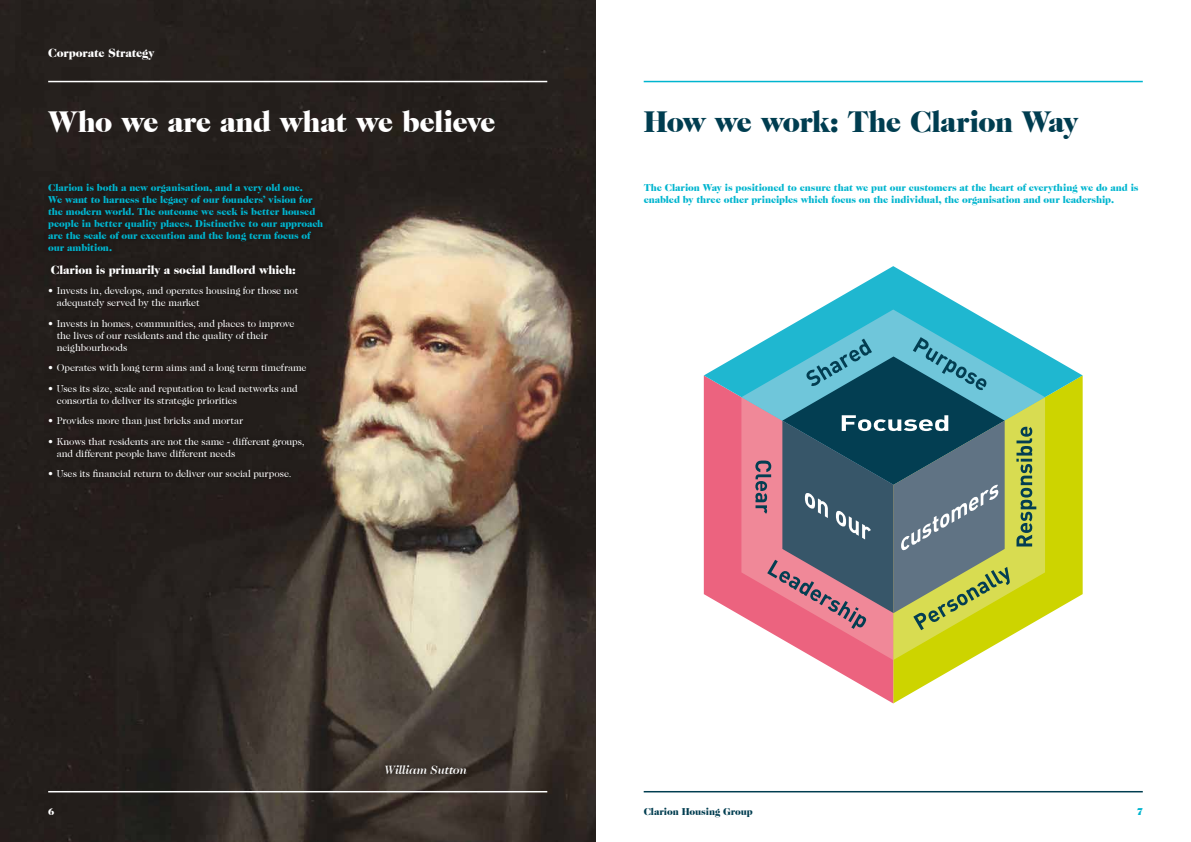
<style>
.page{position:relative;width:1191px;height:842px;background:#fff}
.page>*{position:absolute;margin:0;border:0;box-sizing:border-box;transform-origin:0 0}
.t1{font:900 30px "Caslon 224 Std";letter-spacing:-.025em;color:#fff}
.t2{font:900 30px "Caslon 224 Std";letter-spacing:-.025em;color:#003d50}
.t3{font:900 12px "Caslon 224 Std";letter-spacing:-.015em;color:#fff}
.t4{font:italic 500 12px "Caslon 224 Std";letter-spacing:-.01em;color:#fff}
.t5{font:10px/12px "Caslon 224 Std";letter-spacing:-.01em;color:#fff}
.t6{font:900 10px/12px "Caslon 224 Std";letter-spacing:-.01em;color:#00b5cf}
.t7{font:900 10px "Caslon 224 Std";letter-spacing:-.01em;color:#003d50}
.t8{font:900 10px "Caslon 224 Std";color:#fff}
</style>
<div class="page">
<img style="left:0;top:0;width:595px;height:842px">
<hr style="left:48px;top:81px;width:499px;height:1px;background:#fff">
<hr style="left:48px;top:791px;width:499px;height:1px;background:#fff">
<hr style="left:643px;top:81px;width:499px;height:1px;background:#00b5cf">
<hr style="left:643px;top:791px;width:499px;height:1px;background:#003d50">
<div style="left:42px;top:178px;width:287px;height:308px;background:#221c1a"></div>
<div style="left:380px;top:759px;width:92px;height:21px;background:#000;opacity:.75"></div>
<svg style="left:893px;top:485px;width:189px;height:218px"></svg>
<svg style="left:704px;top:485px;width:189px;height:218px"></svg>
<svg style="left:704px;top:266px;width:378px;height:219px"></svg>
<svg style="left:741px;top:309px;width:304px;height:28px"></svg>
<svg style="left:741px;top:337px;width:304px;height:323px;background:#7b8b81"></svg>
<p class="t3" style="left:48px;top:46px;width:108px">Corporate Strategy</p>
<h1 class="t1" style="left:48px;top:105px;width:449px">Who we are and what we believe</h1>
<h1 class="t2" style="left:643px;top:105px;width:436px">How we work: The Clarion Way</h1>
<p class="t6" style="left:48px;top:181px;width:277px">Clarion is both a new organisation, and a very old one.<br>We want to harness the legacy of our founders’ vision for the modern world. The outcome we seek is better housed people in better quality places. Distinctive to our approach are the scale of our execution and the long term focus of our ambition.</p>
<p class="t3" style="left:51px;top:263px;width:246px">Clarion is primarily a social landlord which:</p>
<p class="t5" style="left:57px;top:285px;width:243px;text-indent:-8px">• Invests in, develops, and operates housing for those not adequately served by the market</p>
<p class="t5" style="left:57px;top:317px;width:239px;text-indent:-8px">• Invests in homes, communities, and places to improve the lives of our residents and the quality of their neighbourhoods</p>
<p class="t5" style="left:48px;top:362px;width:260px">• Operates with long term aims and a long term timeframe</p>
<p class="t5" style="left:57px;top:382px;width:242px;text-indent:-8px">• Uses its size, scale and reputation to lead networks and consortia to deliver its strategic priorities</p>
<p class="t5" style="left:48px;top:415px;width:196px">• Provides more than just bricks and mortar</p>
<p class="t5" style="left:57px;top:435px;width:249px;text-indent:-8px">• Knows that residents are not the same - different groups, and different people have different needs</p>
<p class="t5" style="left:48px;top:468px;width:245px">• Uses its financial return to deliver our social purpose.</p>
<p class="t4" style="left:384px;top:763px;width:84px">William Sutton</p>
<p class="t6" style="left:643px;top:181px;width:496px">The Clarion Way is positioned to ensure that we put our customers at the heart of everything we do and is enabled by three other principles which focus on the individual, the organisation and our leadership.</p>
<p class="t8" style="left:48px;top:805px;width:8px">6</p>
<p class="t7" style="left:643px;top:805px;width:111px">Clarion Housing Group</p>
<p class="t6" style="left:1136px;top:805px;width:8px">7</p>
</div>
